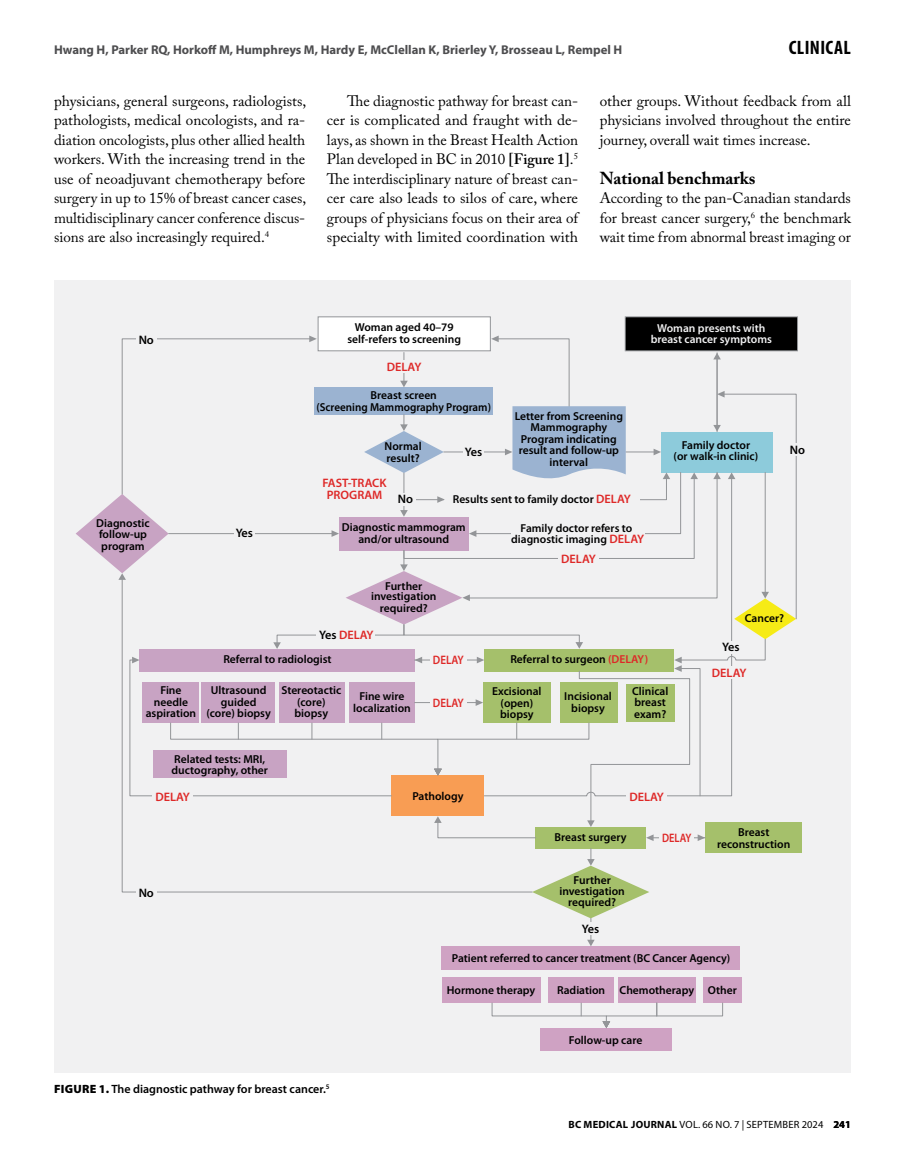
<style>
.page{position:relative;width:905px;height:1161px;background:#fff}
.page>*{position:absolute;margin:0;border:0;box-sizing:border-box;transform-origin:0 0}
.t1{font:700 condensed 19.5px "Myriad Pro";letter-spacing:.02em;color:#000}
.t2{font:700 17.25px "Adobe Caslon Pro";color:#000}
.t3{font:15px/19.5px "Adobe Caslon Pro";color:#000;text-align:justify}
.t4{font:700 12.75px "Myriad Pro";color:#4d4d4f}
.t5{font:600 12.3px/12.3px "Myriad Pro";color:#de2827;text-align:center}
.t6{font:600 12.3px "Myriad Pro";color:#000}
.t7{font:600 12.3px "Myriad Pro";color:#de2827;scale:.89 1}
.t8{font:600 12.3px "Myriad Pro";color:#de2827;scale:.85 1}
.t9{font:600 12px "Myriad Pro";color:#000}
.t10{font:600 11.55px/11.6px "Myriad Pro";color:#000;text-align:center}
.t11{font:600 11.55px/11.6px "Myriad Pro";color:#f1f1f2;text-align:center}
.t12{font:10.5px "Myriad Pro";letter-spacing:.02em;color:#000}
.s1{font-weight:600}
.s2{font-size:12.3px;color:#de2827}
.s3{color:#000}
.s4{color:#de2827}
.s5{font-weight:900}
.s6{font-weight:700}
</style>
<div class="page">
<div style="left:54px;top:281px;width:796px;height:792px;background:#f1f1f2"></div>
<div style="left:535px;top:827px;width:111px;height:21px;background:#a5c06b"></div>
<div style="left:705px;top:822px;width:97px;height:31px;background:#a5c06b"></div>
<div style="left:618px;top:977px;width:77px;height:26px;background:#cfa2c3"></div>
<div style="left:548px;top:977px;width:66px;height:26px;background:#cfa2c3"></div>
<div style="left:441px;top:977px;width:99px;height:26px;background:#cfa2c3"></div>
<div style="left:703px;top:977px;width:39px;height:26px;background:#cfa2c3"></div>
<div style="left:442px;top:946px;width:298px;height:24px;background:#cfa2c3"></div>
<div style="left:540px;top:1028px;width:132px;height:23px;background:#cfa2c3"></div>
<div style="left:318px;top:317px;width:172px;height:34px;background:#fff"></div>
<div style="left:318px;top:316px;width:172px;height:35px;border:1px solid #939598"></div>
<svg style="left:121px;top:841px;width:411px;height:52px"></svg>
<svg style="left:491px;top:1002px;width:232px;height:26px"></svg>
<svg style="left:532px;top:848px;width:117px;height:98px"></svg>
<div style="left:625px;top:317px;width:172px;height:34px;background:#000"></div>
<div style="left:625px;top:316px;width:172px;height:35px;border:1px solid #939598"></div>
<div style="left:580px;top:923px;width:21px;height:12px;background:#f1f1f2"></div>
<div style="left:136px;top:887px;width:20px;height:13px;background:#f1f1f2"></div>
<svg style="left:76px;top:336px;width:721px;height:505px"></svg>
<p class="t4" style="left:54px;top:43px;width:569px">Hwang H, Parker RQ, Horkoff M, Humphreys M, Hardy E, McClellan K, Brierley Y, Brosseau L, Rempel H</p>
<h1 class="t1" style="left:788px;top:37px;width:63px">CLINICAL</h1>
<p class="t3" style="left:54px;top:91px;width:254px">physicians, general surgeons, radiologists, pathologists, medical oncologists, and ra&shy;diation oncologists, plus other allied health workers. With the increasing trend in the use of neoadjuvant chemotherapy before surgery in up to 15% of breast cancer cases, multidisciplinary cancer conference discus&shy;sions are also increasingly required.<sup>4</sup></p>
<p class="t3" style="left:327px;top:91px;width:253px;text-indent:20px">The diagnostic pathway for breast can&shy;cer is complicated and fraught with de&shy;lays, as shown in the Breast Health Action Plan developed in BC in 2010 <span class="s1">[Figure 1]</span>.<sup>5<br></sup>The interdisciplinary nature of breast can&shy;cer care also leads to silos of care, where groups of physicians focus on their area of specialty with limited coordination with</p>
<p class="t3" style="left:599px;top:91px;width:253px">other groups. Without feedback from all physicians involved throughout the entire journey, overall wait times increase.</p>
<p class="t2" style="left:599px;top:167px;width:157px">National benchmarks</p>
<p class="t3" style="left:599px;top:188px;width:253px">According to the pan-Canadian standards for breast cancer surgery,<sup>6</sup> the benchmark wait time from abnormal breast imaging or</p>
<p class="t6" style="left:139px;top:333px;width:17px">No</p>
<p class="t10" style="left:96px;top:517px;width:55px;text-align:left">Diagnostic follow-up program</p>
<p class="t6" style="left:236px;top:526px;width:19px">Yes</p>
<p class="t10" style="left:347px;top:322px;width:115px">Woman aged 40–79 self-refers to screening</p>
<p class="t11" style="left:650px;top:322px;width:123px">Woman presents with breast cancer symptoms</p>
<p class="t5" style="left:387px;top:360px;width:36px">DELAY</p>
<p class="t10" style="left:316px;top:390px;width:176px">Breast screen<br>(Screening Mammography Program)</p>
<p class="t10" style="left:384px;top:441px;width:39px;text-align:left">Normal result?</p>
<p class="t6" style="left:465px;top:445px;width:19px">Yes</p>
<p class="t10" style="left:514px;top:410px;width:110px">Letter from Screening<br>Mammography<br>Program indicating result and follow-up interval</p>
<p class="t5" style="left:322px;top:477px;width:65px">FAST-TRACK<br>PROGRAM</p>
<p class="t6" style="left:398px;top:492px;width:17px">No</p>
<p class="t10" style="left:453px;top:494px;width:179px">Results sent to family doctor <span class="s2">DELAY</span></p>
<p class="t10" style="left:511px;top:522px;width:134px">Family doctor refers to diagnostic imaging <span class="s2">DELAY</span></p>
<p class="t10" style="left:342px;top:522px;width:125px">Diagnostic mammogram and/or ultrasound</p>
<p class="t10" style="left:371px;top:580px;width:67px;line-height:11.1px">Further investigation required?</p>
<p class="t5" style="left:319px;top:628px;width:56px"><span class="s3">Yes</span> DELAY</p>
<p class="t5" style="left:561px;top:553px;width:36px">DELAY</p>
<p class="t10" style="left:673px;top:439px;width:86px">Family doctor (or walk-in clinic)</p>
<p class="t6" style="left:790px;top:443px;width:17px">No</p>
<p class="t10" style="left:744px;top:613px;width:41px">Cancer?</p>
<p class="t6" style="left:722px;top:640px;width:19px">Yes</p>
<p class="t10" style="left:223px;top:654px;width:110px">Referral to radiologist</p>
<p class="t10" style="left:146px;top:685px;width:52px">Fine needle aspiration</p>
<p class="t10" style="left:206px;top:685px;width:66px">Ultrasound guided (core) biopsy</p>
<p class="t10" style="left:172px;top:753px;width:98px;text-align:left">Related tests: MRI, ductography, other</p>
<p class="t10" style="left:281px;top:685px;width:61px">Stereotactic (core) biopsy</p>
<p class="t10" style="left:353px;top:691px;width:59px">Fine wire localization</p>
<p class="t7" style="left:433px;top:653px;width:36px">DELAY</p>
<p class="t7" style="left:433px;top:696px;width:36px">DELAY</p>
<p class="t10" style="left:510px;top:654px;width:139px">Referral to surgeon <span class="s4">(DELAY)</span></p>
<p class="t10" style="left:492px;top:686px;width:51px">Excisional (open) biopsy</p>
<p class="t10" style="left:564px;top:691px;width:49px">Incisional biopsy</p>
<p class="t10" style="left:632px;top:685px;width:38px;text-align:left">Clinical breast exam?</p>
<p class="t5" style="left:712px;top:667px;width:36px">DELAY</p>
<p class="t5" style="left:155px;top:791px;width:36px">DELAY</p>
<p class="t10" style="left:412px;top:791px;width:53px">Pathology</p>
<p class="t5" style="left:629px;top:791px;width:36px">DELAY</p>
<p class="t10" style="left:554px;top:831px;width:73px">Breast surgery</p>
<p class="t10" style="left:717px;top:827px;width:75px">Breast reconstruction</p>
<p class="t8" style="left:662px;top:831px;width:36px">DELAY</p>
<p class="t6" style="left:139px;top:886px;width:17px">No</p>
<p class="t10" style="left:559px;top:875px;width:67px;line-height:11.1px">Further investigation required?</p>
<p class="t6" style="left:582px;top:922px;width:19px">Yes</p>
<p class="t10" style="left:452px;top:952px;width:280px">Patient referred to cancer treatment (BC Cancer Agency)</p>
<p class="t9" style="left:54px;top:1082px;width:277px"><span class="s5">FIGURE 1.</span> The diagnostic pathway for breast cancer.<sup>5</sup></p>
<p class="t10" style="left:446px;top:984px;width:90px">Hormone therapy</p>
<p class="t10" style="left:557px;top:984px;width:50px">Radiation</p>
<p class="t10" style="left:619px;top:984px;width:76px">Chemotherapy</p>
<p class="t10" style="left:707px;top:984px;width:31px">Other</p>
<p class="t10" style="left:569px;top:1034px;width:75px">Follow-up care</p>
<p class="t12" style="left:568px;top:1119px;width:284px"><span class="s6">BC MEDICAL JOURNAL</span> VOL. 66 NO. 7 | SEPTEMBER 2024 <span class="s6">241</span></p>
</div>
